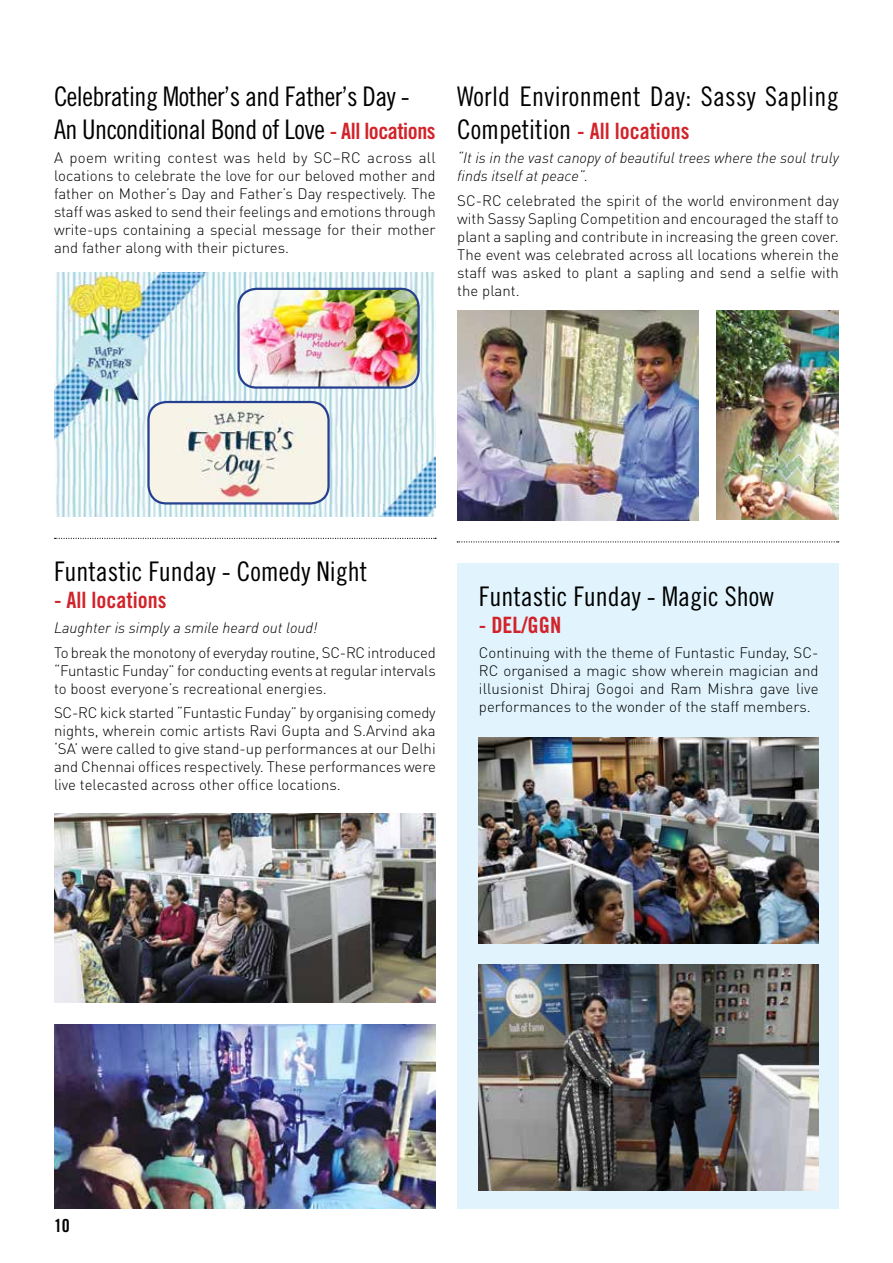
<style>
.page{position:relative;width:893px;height:1263px;background:#fff}
.page>*{position:absolute;margin:0;border:0;box-sizing:border-box;transform-origin:0 0}
.t1{font:27px "Trade Gothic Cond Eighteen";color:#000}
.t2{font:27px/32.4px "Trade Gothic Cond Eighteen";letter-spacing:-.02em;color:#000}
.t3{font:22.5px "Trade Gothic Bold Cond Twenty";color:#d2232a}
.t4{font:18px "Trade Gothic Bold Cond Twenty";color:#000}
.t5{font:300 15px/18px "DIN Pro";color:#000;text-align:justify}
.t6{font:italic 300 15px/18px "DIN Pro";color:#000}
.s1{font-family:"Trade Gothic Bold Cond Twenty";font-size:22.5px;color:#d2232a}
.s2{font-family:"Trade Gothic Cond Eighteen";font-size:27px;color:#000}
</style>
<div class="page">
<div style="left:457px;top:563px;width:382px;height:646px;background:#e1f4fd"></div>
<img style="left:54px;top:272px;width:382px;height:244px">
<img style="left:239px;top:289px;width:180px;height:98px">
<div style="left:237px;top:288px;width:183px;height:101px;border:2px solid #25408f;border-radius:18px"></div>
<img style="left:148px;top:402px;width:181px;height:101px">
<div style="left:147px;top:401px;width:183px;height:103px;border:2px solid #25408f;border-radius:18px"></div>
<img style="left:457px;top:310px;width:242px;height:211px">
<img style="left:716px;top:310px;width:123px;height:209px">
<img style="left:54px;top:1024px;width:382px;height:185px">
<img style="left:54px;top:813px;width:382px;height:189px">
<img style="left:479px;top:738px;width:339px;height:205px">
<img style="left:479px;top:965px;width:339px;height:225px">
<svg style="left:55px;top:538px;width:381px;height:1px"></svg>
<svg style="left:457px;top:541px;width:382px;height:1px"></svg>
<h1 class="t2" style="left:54px;top:80px;width:383px">Celebrating Mother’s and Father’s Day -<br>An Unconditional Bond of Love <span class="s1">- All locations</span></h1>
<p class="t5" style="left:54px;top:148px;width:383px">A poem writing contest was held by SC–RC across all locations to celebrate the love for our beloved mother and father on Mother’s Day and Father’s Day respectively. The staff was asked to send their feelings and emotions through write-ups containing a special message for their mother and father along with their pictures.</p>
<h1 class="t1" style="left:457px;top:80px;width:383px">World Environment Day: Sassy Sapling</h1>
<h2 class="t3" style="left:457px;top:117px;width:234px"><span class="s2">Competition</span> - All locations</h2>
<p class="t6" style="left:457px;top:148px;width:383px">“It is in the vast canopy of beautiful trees where the soul truly finds itself at peace”.</p>
<p class="t5" style="left:457px;top:190px;width:383px">SC-RC celebrated the spirit of the world environment day with Sassy Sapling Competition and encouraged the staff to plant a sapling and contribute in increasing the green cover.<br>The event was celebrated across all locations wherein the staff was asked to plant a sapling and send a selfie with the plant.</p>
<h1 class="t1" style="left:54px;top:555px;width:315px">Funtastic Funday - Comedy Night</h1>
<h2 class="t3" style="left:54px;top:586px;width:114px">- All locations</h2>
<p class="t6" style="left:54px;top:617px;width:265px">Laughter is simply a smile heard out loud!</p>
<p class="t5" style="left:54px;top:642px;width:383px">To break the monotony of everyday routine, SC-RC introduced “Funtastic Funday” for conducting events at regular intervals to boost everyone’s recreational energies.</p>
<p class="t5" style="left:54px;top:703px;width:383px">SC-RC kick started “Funtastic Funday” by organising comedy nights, wherein comic artists Ravi Gupta and S.Arvind aka ‘SA’ were called to give stand-up performances at our Delhi and Chennai offices respectively. These performances were live telecasted across other office locations.</p>
<h1 class="t1" style="left:479px;top:581px;width:297px">Funtastic Funday - Magic Show</h1>
<h2 class="t3" style="left:479px;top:612px;width:84px">- DEL/GGN</h2>
<p class="t5" style="left:479px;top:642px;width:341px">Continuing with the theme of Funtastic Funday, SC-RC organised a magic show wherein magician and illusionist Dhiraj Gogoi and Ram Mishra gave live performances to the wonder of the staff members.</p>
<p class="t4" style="left:54px;top:1214px;width:17px">10</p>
</div>
